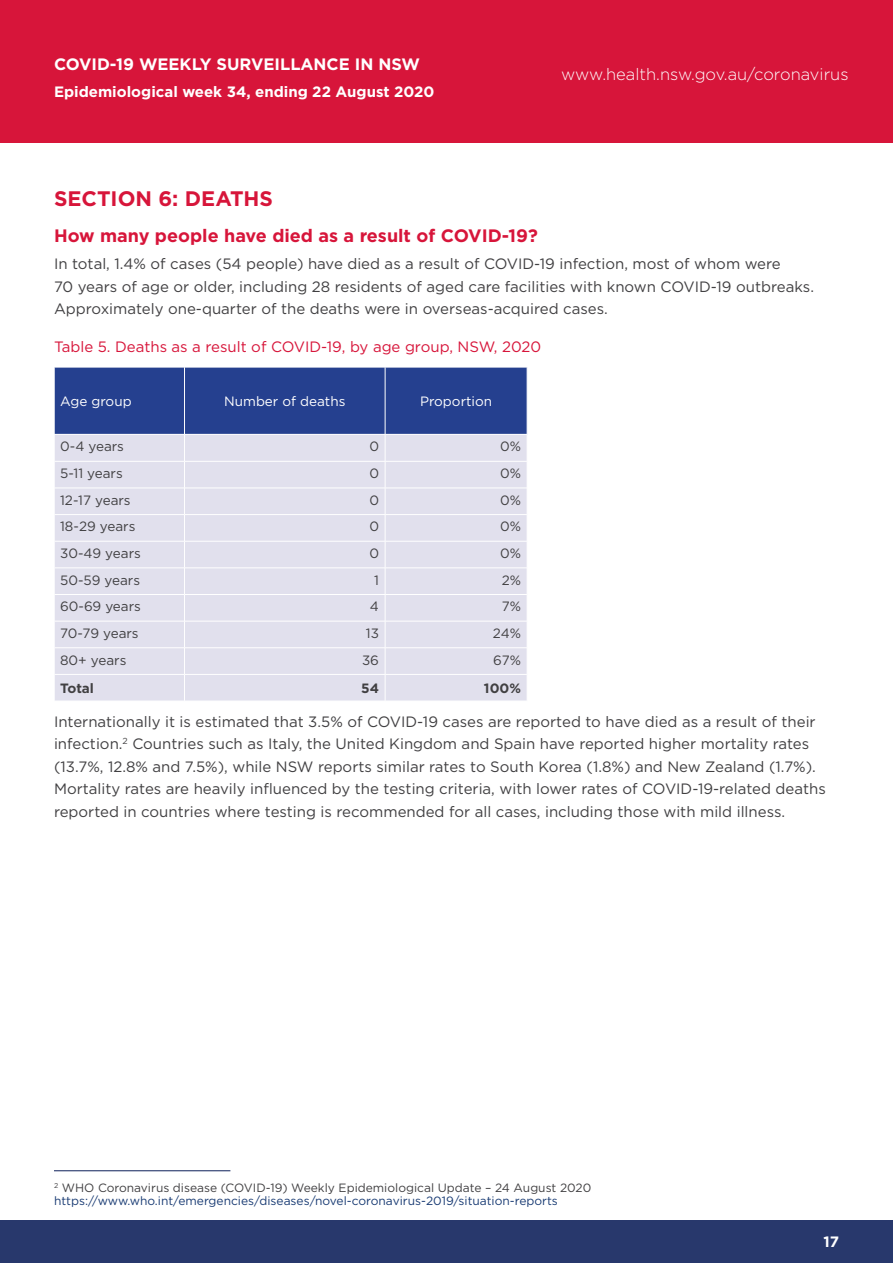
<style>
.page{position:relative;width:893px;height:1263px;background:#fff}
.page>*{position:absolute;margin:0;border:0;box-sizing:border-box;transform-origin:0 0}
.t1{font:700 21px "Gotham";color:#d7153a}
.t2{font:700 18px "Gotham";color:#d7153a}
.t3{font:300 16.5px "Gotham";color:#fff}
.t4{font:700 16.5px "Gotham";color:#fff}
.t5{font:15px/22.5px "Gotham";color:#414042}
.t6{font:15px "Gotham";color:#d7153a}
.t7{font:700 15px "Gotham";color:#fff}
.t8{font:13.5px "Gotham";color:#414042}
.t9{font:13.5px "Gotham";color:#fff}
.t10{font:700 13.5px "Gotham";color:#414042}
.t11{font:12px/13.5px "Gotham";color:#1a3c74}
.s1{color:#414042}
</style>
<div class="page">
<div style="left:0;top:1220px;width:893px;height:43px;background:#28386c"></div>
<svg style="left:54px;top:367px;width:474px;height:334px;background:#bdc1db"></svg>
<div style="left:0;top:0;width:893px;height:143px;background:#d7153a"></div>
<hr style="left:54px;top:1170px;width:176px;height:1px;background:#28386c">
<p class="t4" style="left:54px;top:55px;width:368px">COVID-19 WEEKLY SURVEILLANCE IN NSW</p>
<p class="t7" style="left:54px;top:83px;width:382px">Epidemiological week 34, ending 22 August 2020</p>
<p class="t3" style="left:561px;top:65px;width:289px">www.health.nsw.gov.au/coronavirus</p>
<h1 class="t1" style="left:54px;top:187px;width:221px">SECTION 6: DEATHS</h1>
<p class="t2" style="left:54px;top:226px;width:485px">How many people have died as a result of COVID-19?</p>
<p class="t5" style="left:54px;top:253px;width:761px">In total, 1.4% of cases (54 people) have died as a result of COVID-19 infection, most of whom were<br>70 years of age or older, including 28 residents of aged care facilities with known COVID-19 outbreaks.<br>Approximately one-quarter of the deaths were in overseas-acquired cases.</p>
<p class="t6" style="left:54px;top:338px;width:489px">Table 5. Deaths as a result of COVID-19, by age group, NSW, 2020</p>
<p class="t9" style="left:60px;top:394px;width:73px">Age group</p>
<p class="t9" style="left:224px;top:394px;width:123px">Number of deaths</p>
<p class="t9" style="left:420px;top:394px;width:74px">Proportion</p>
<p class="t8" style="left:60px;top:439px;width:65px">0-4 years</p>
<p class="t8" style="left:369px;top:439px;width:11px">0</p>
<p class="t8" style="left:500px;top:439px;width:22px">0%</p>
<p class="t8" style="left:60px;top:466px;width:64px">5-11 years</p>
<p class="t8" style="left:369px;top:466px;width:11px">0</p>
<p class="t8" style="left:500px;top:466px;width:22px">0%</p>
<p class="t8" style="left:60px;top:492px;width:72px">12-17 years</p>
<p class="t8" style="left:369px;top:492px;width:11px">0</p>
<p class="t8" style="left:500px;top:492px;width:22px">0%</p>
<p class="t8" style="left:60px;top:519px;width:77px">18-29 years</p>
<p class="t8" style="left:369px;top:519px;width:11px">0</p>
<p class="t8" style="left:500px;top:519px;width:22px">0%</p>
<p class="t8" style="left:60px;top:546px;width:82px">30-49 years</p>
<p class="t8" style="left:369px;top:546px;width:11px">0</p>
<p class="t8" style="left:500px;top:546px;width:22px">0%</p>
<p class="t8" style="left:60px;top:572px;width:81px">50-59 years</p>
<p class="t8" style="left:374px;top:572px;width:6px">1</p>
<p class="t8" style="left:502px;top:572px;width:21px">2%</p>
<p class="t8" style="left:60px;top:599px;width:82px">60-69 years</p>
<p class="t8" style="left:370px;top:599px;width:11px">4</p>
<p class="t8" style="left:502px;top:599px;width:21px">7%</p>
<p class="t8" style="left:60px;top:626px;width:80px">70-79 years</p>
<p class="t8" style="left:366px;top:626px;width:15px">13</p>
<p class="t8" style="left:493px;top:626px;width:30px">24%</p>
<p class="t8" style="left:60px;top:652px;width:68px">80+ years</p>
<p class="t8" style="left:362px;top:652px;width:19px">36</p>
<p class="t8" style="left:493px;top:652px;width:29px">67%</p>
<p class="t10" style="left:60px;top:680px;width:35px">Total</p>
<p class="t10" style="left:361px;top:680px;width:19px">54</p>
<p class="t10" style="left:484px;top:680px;width:39px">100%</p>
<p class="t5" style="left:54px;top:710px;width:773px">Internationally it is estimated that 3.5% of COVID-19 cases are reported to have died as a result of their infection.<sup>2</sup> Countries such as Italy, the United Kingdom and Spain have reported higher mortality rates (13.7%, 12.8% and 7.5%), while NSW reports similar rates to South Korea (1.8%) and New Zealand (1.7%).<br>Mortality rates are heavily influenced by the testing criteria, with lower rates of COVID-19-related deaths reported in countries where testing is recommended for all cases, including those with mild illness.</p>
<p class="t11" style="left:54px;top:1180px;width:539px"><sup>2</sup> <span class="s1">WHO Coronavirus disease (COVID-19) Weekly Epidemiological Update – 24 August 2020 </span>https://www.who.int/emergencies/diseases/novel-coronavirus-2019/situation-reports</p>
<p class="t7" style="left:823px;top:1233px;width:17px">17</p>
</div>
